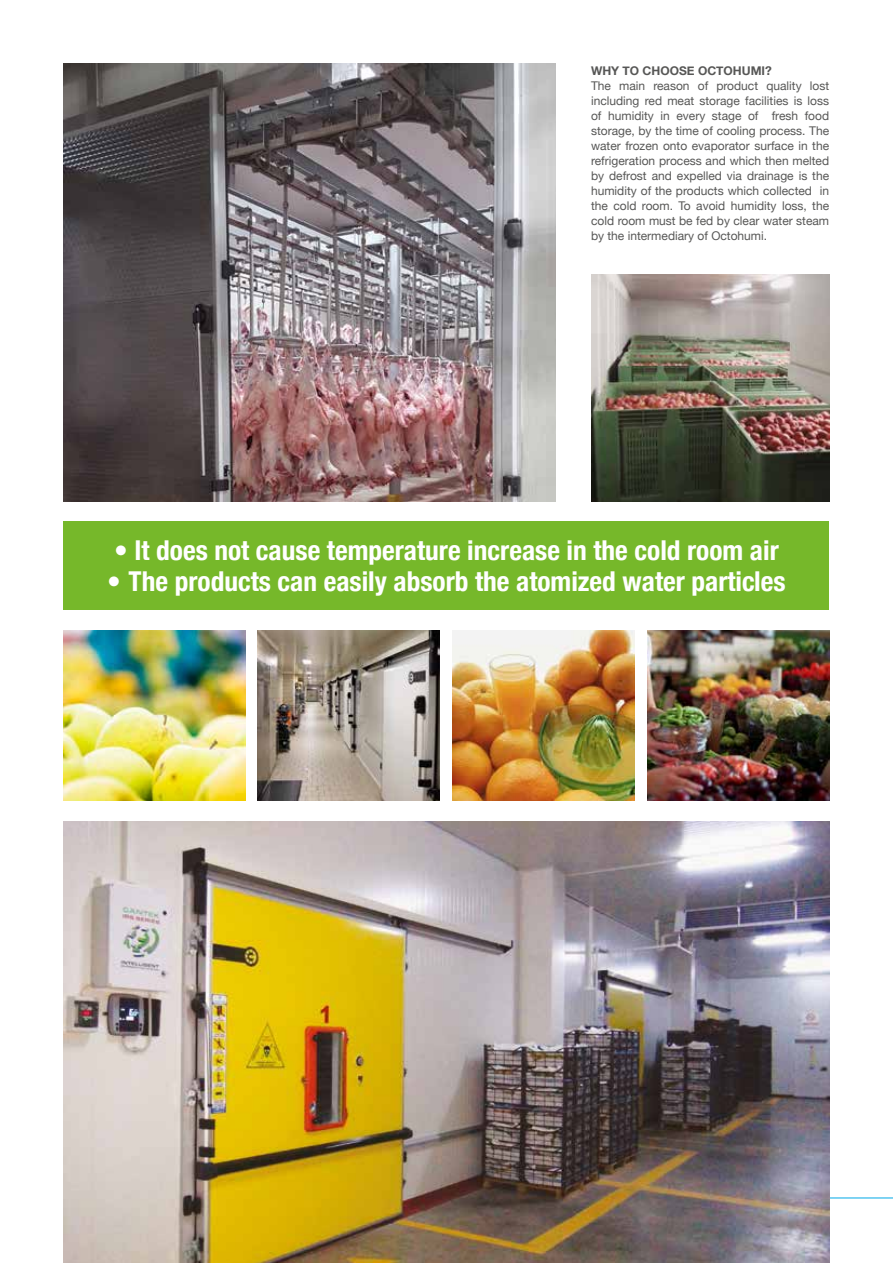
<style>
.page{position:relative;width:893px;height:1263px;background:#fff}
.page>*{position:absolute;margin:0;border:0;box-sizing:border-box;transform-origin:0 0}
.t1{font:700 condensed 27.45px/31.7px "Helvetica Neue";color:#fff}
.t2{font:12px/15px "Helvetica Neue";color:#575756;text-align:justify}
.t3{font:700 12px "Helvetica Neue";color:#575756}
</style>
<div class="page">
<hr style="left:217px;top:1197px;width:676px;height:1px;background:#00a8e7">
<div style="left:64px;top:522px;width:765px;height:88px;background:#76b82a"></div>
<img style="left:258px;top:630px;width:181px;height:171px">
<img style="left:64px;top:821px;width:765px;height:442px">
<img style="left:64px;top:630px;width:181px;height:171px">
<img style="left:453px;top:630px;width:181px;height:171px">
<img style="left:64px;top:64px;width:492px;height:437px">
<img style="left:591px;top:275px;width:238px;height:226px">
<img style="left:648px;top:630px;width:181px;height:171px">
<p class="t3" style="left:591px;top:62px;width:182px">WHY TO CHOOSE OCTOHUMI?</p>
<p class="t2" style="left:591px;top:79px;width:240px">The main reason of product quality lost including red meat storage facilities is loss of humidity in every stage of fresh food storage, by the time of cooling process. The water frozen onto evaporator surface in the refrigeration process and which then melted by defrost and expelled via drainage is the humidity of the products which collected in the cold room. To avoid humidity loss, the cold room must be fed by clear water steam by the intermediary of Octohumi.</p>
<h1 class="t1" style="left:129px;top:532px;width:659px">It does not cause temperature increase in the cold room air<br>The products can easily absorb the atomized water particles</h1>
</div>
